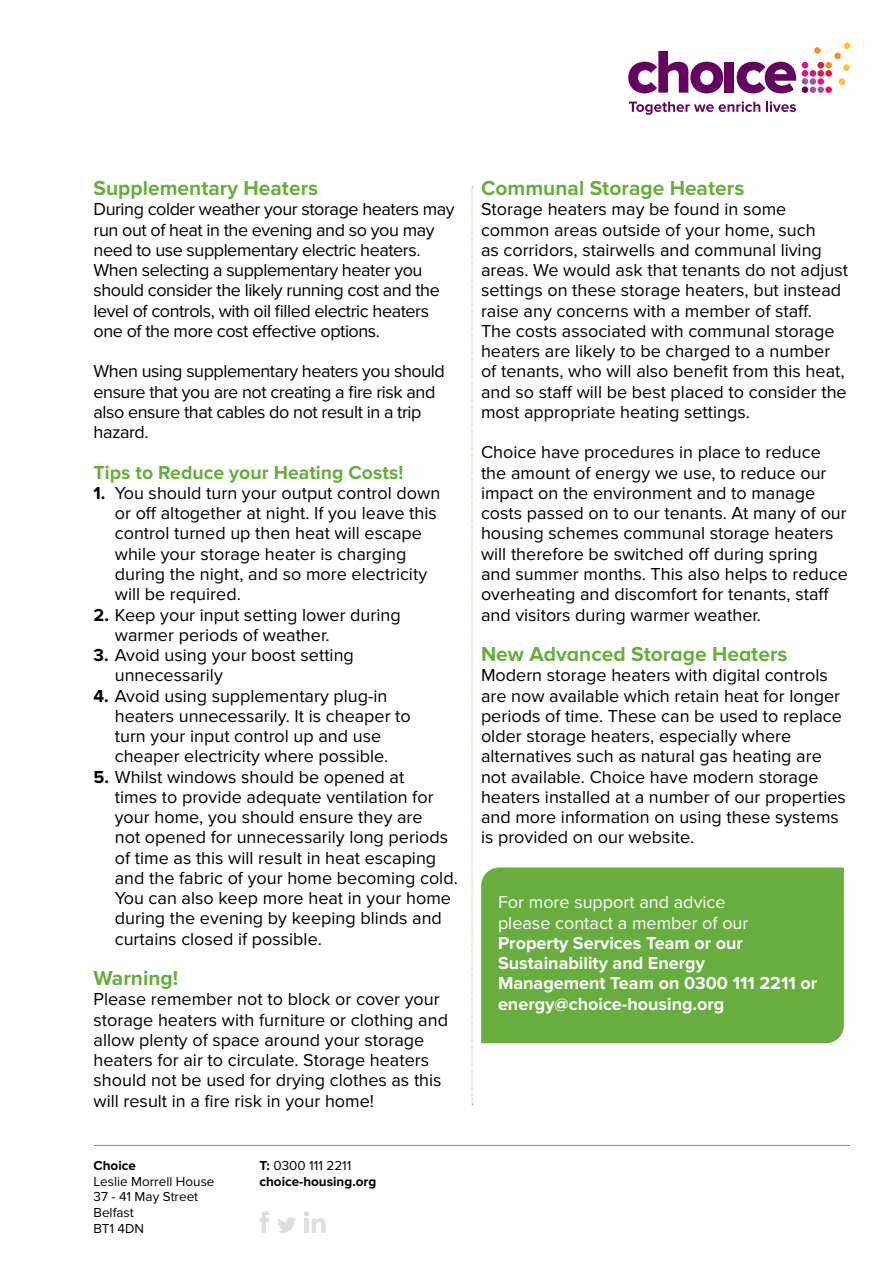
<style>
.page{position:relative;width:893px;height:1263px;background:#fff}
.page>*{position:absolute;margin:0;border:0;box-sizing:border-box;transform-origin:0 0}
.t1{font:700 21px "Proxima Nova";color:#67ae3e}
.t2{font:700 21px "Proxima Nova A";color:#67ae3e}
.t3{font:700 19.5px "Proxima Nova";color:#67ae3e}
.t4{font:18px/20.2px "Proxima Nova";color:#000}
.t5{font:18px/20.2px "Proxima Nova";letter-spacing:-.025em;color:#000}
.t6{font:700 18px/20.2px "Proxima Nova";color:#fff}
.t7{font:13.5px "Proxima Nova";color:#000}
.t8{font:700 13.5px "Proxima Nova";color:#000}
.s1{font-weight:700}
.s2{font-weight:400}
</style>
<div class="page">
<div style="left:481px;top:867px;width:363px;height:176px;background:#67ae3e"></div>
<svg style="left:472px;top:187px;width:1px;height:918px"></svg>
<hr style="left:94px;top:1145px;width:756px;height:1px;background:#67ae3e">
<svg style="left:278px;top:1217px;width:18px;height:16px"></svg>
<svg style="left:259px;top:1211px;width:10px;height:22px"></svg>
<svg style="left:304px;top:1211px;width:22px;height:22px"></svg>
<div style="left:725px;top:62px;width:9px;height:31px;background:#650360"></div>
<svg style="left:628px;top:51px;width:95px;height:42px"></svg>
<svg style="left:737px;top:62px;width:59px;height:31px"></svg>
<div style="left:802px;top:86px;width:6px;height:7px;background:#650360;border-radius:50%"></div>
<div style="left:810px;top:86px;width:6px;height:7px;background:#9b5ba4;border-radius:50%"></div>
<div style="left:817px;top:86px;width:7px;height:7px;background:#9b5ba4;border-radius:50%"></div>
<div style="left:825px;top:86px;width:7px;height:7px;background:#ec098d;border-radius:50%"></div>
<div style="left:802px;top:78px;width:6px;height:7px;background:#9b5ba4;border-radius:50%"></div>
<div style="left:810px;top:78px;width:6px;height:7px;background:#9b5ba4;border-radius:50%"></div>
<div style="left:817px;top:78px;width:7px;height:7px;background:#ec098d;border-radius:50%"></div>
<div style="left:802px;top:70px;width:6px;height:7px;background:#ec098d;border-radius:50%"></div>
<div style="left:810px;top:70px;width:6px;height:7px;background:#ec098d;border-radius:50%"></div>
<div style="left:817px;top:70px;width:7px;height:7px;background:#e31837;border-radius:50%"></div>
<div style="left:825px;top:70px;width:7px;height:7px;background:#e31837;border-radius:50%"></div>
<svg style="left:802px;top:62px;width:6px;height:6px"></svg>
<div style="left:817px;top:62px;width:7px;height:6px;background:#e31837;border-radius:50%"></div>
<div style="left:825px;top:62px;width:7px;height:6px;background:#f78f1e;border-radius:50%"></div>
<div style="left:843px;top:64px;width:7px;height:7px;background:#ffc425;border-radius:50%"></div>
<div style="left:839px;top:78px;width:6px;height:7px;background:#ffc425;border-radius:50%"></div>
<div style="left:814px;top:47px;width:7px;height:7px;background:#f78f1e;border-radius:50%"></div>
<div style="left:834px;top:53px;width:7px;height:6px;background:#f78f1e;border-radius:50%"></div>
<svg style="left:844px;top:43px;width:6px;height:6px"></svg>
<svg style="left:629px;top:101px;width:131px;height:14px"></svg>
<svg style="left:766px;top:101px;width:30px;height:11px"></svg>
<p class="t1" style="left:94px;top:176px;width:226px">Supplementary Heaters</p>
<p class="t5" style="left:94px;top:200px;width:363px">During colder weather your storage heaters may run out of heat in the evening and so you may need to use supplementary electric heaters.<br>When selecting a supplementary heater you should consider the likely running cost and the level of controls, with oil filled electric heaters one of the more cost effective options.</p>
<p class="t5" style="left:94px;top:362px;width:353px">When using supplementary heaters you should ensure that you are not creating a fire risk and also ensure that cables do not result in a trip hazard.</p>
<p class="t3" style="left:94px;top:461px;width:311px">Tips to Reduce your Heating Costs!</p>
<p class="t4" style="left:115px;top:483px;width:327px;text-indent:-21px"><span class="s1">1.</span> You should turn your output control down or off altogether at night. If you leave this control turned up then heat will escape while your storage heater is charging during the night, and so more electricity will be required.</p>
<p class="t4" style="left:115px;top:605px;width:287px;text-indent:-21px"><span class="s1">2.</span> Keep your input setting lower during warmer periods of weather.</p>
<p class="t4" style="left:115px;top:645px;width:241px;text-indent:-21px"><span class="s1">3.</span> Avoid using your boost setting unnecessarily</p>
<p class="t4" style="left:115px;top:686px;width:298px;text-indent:-21px"><span class="s1">4.</span> Avoid using supplementary plug-in heaters unnecessarily. It is cheaper to turn your input control up and use cheaper electricity where possible.</p>
<p class="t4" style="left:115px;top:767px;width:345px;text-indent:-21px"><span class="s1">5.</span> Whilst windows should be opened at<br>times to provide adequate ventilation for your home, you should ensure they are<br>not opened for unnecessarily long periods of time as this will result in heat escaping and the fabric of your home becoming cold.<br>You can also keep more heat in your home during the evening by keeping blinds and curtains closed if possible.</p>
<p class="t1" style="left:94px;top:966px;width:86px">Warning!</p>
<p class="t4" style="left:94px;top:989px;width:356px">Please remember not to block or cover your storage heaters with furniture or clothing and allow plenty of space around your storage heaters for air to circulate. Storage heaters should not be used for drying clothes as this will result in a fire risk in your home!</p>
<p class="t8" style="left:94px;top:1157px;width:44px">Choice</p>
<p class="t7" style="left:94px;top:1173px;width:123px">Leslie Morrell House</p>
<p class="t7" style="left:94px;top:1189px;width:106px">37 - 41 May Street</p>
<p class="t7" style="left:94px;top:1205px;width:42px">Belfast</p>
<p class="t7" style="left:94px;top:1220px;width:52px">BT1 4DN</p>
<p class="t7" style="left:259px;top:1157px;width:94px"><span class="s1">T:</span> 0300 111 2211</p>
<p class="t8" style="left:259px;top:1173px;width:118px">choice-housing.org</p>
<p class="t1" style="left:481px;top:176px;width:265px">Communal Storage Heaters</p>
<p class="t4" style="left:481px;top:200px;width:368px">Storage heaters may be found in some common areas outside of your home, such<br>as corridors, stairwells and communal living areas. We would ask that tenants do not adjust settings on these storage heaters, but instead raise any concerns with a member of staff.<br>The costs associated with communal storage heaters are likely to be charged to a number of tenants, who will also benefit from this heat, and so staff will be best placed to consider the most appropriate heating settings.</p>
<p class="t4" style="left:481px;top:443px;width:368px">Choice have procedures in place to reduce the amount of energy we use, to reduce our impact on the environment and to manage costs passed on to our tenants. At many of our housing schemes communal storage heaters will therefore be switched off during spring and summer months. This also helps to reduce overheating and discomfort for tenants, staff and visitors during warmer weather.</p>
<p class="t2" style="left:481px;top:642px;width:308px">New Advanced Storage Heaters</p>
<p class="t4" style="left:481px;top:665px;width:366px">Modern storage heaters with digital controls are now available which retain heat for longer periods of time. These can be used to replace older storage heaters, especially where alternatives such as natural gas heating are not available. Choice have modern storage heaters installed at a number of our properties and more information on using these systems is provided on our website.</p>
<p class="t6" style="left:498px;top:892px;width:321px"><span class="s2">For more support and advice<br>please contact a member of our<br></span>Property Services Team or our<br>Sustainability and Energy<br>Management Team on 0300 111 2211 or energy@choice-housing.org</p>
</div>
